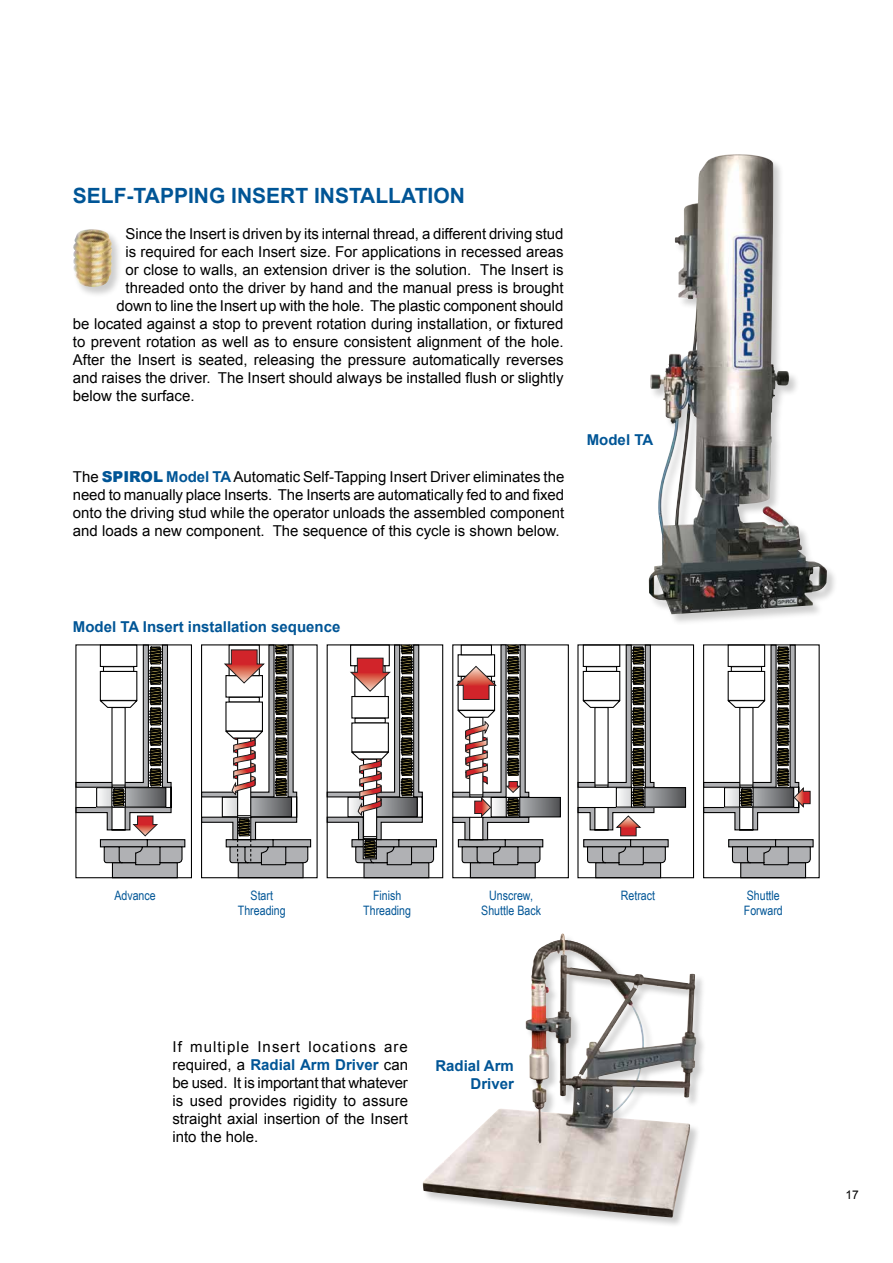
<style>
.page{position:relative;width:893px;height:1263px;background:#fff}
.page>*{position:absolute;margin:0;border:0;box-sizing:border-box;transform-origin:0 0}
.t1{font:700 21px "Arial";color:#005596}
.t2{font:15px/18px "Arial";color:#000;text-align:justify}
.t3{font:700 15px/18px "Arial";color:#005596;text-align:right}
.t4{font:12.9px "Arial Narrow";color:#005596}
.t5{font:12px "Arial";color:#000}
.s1{font-weight:900;color:#005596}
.s2{font-weight:700;color:#005596}
</style>
<div class="page">
<div style="left:423px;top:933px;width:284px;height:295px;background:#000;opacity:.2"></div>
<img style="left:422px;top:933px;width:275px;height:284px">
<svg style="left:75px;top:644px;width:745px;height:234px"></svg>
<div style="left:470px;top:862px;width:66px;height:16px;background:#b0b1b4;border:1px solid #000"></div>
<div style="left:452px;top:644px;width:117px;height:234px;border:1px solid #000"></div>
<svg style="left:544px;top:799px;width:15px;height:16px"></svg>
<div style="left:491px;top:797px;width:70px;height:20px;border:1px solid #000"></div>
<svg style="left:452px;top:644px;width:92px;height:222px"></svg>
<div style="left:648px;top:153px;width:190px;height:472px;background:#000;opacity:.2"></div>
<img style="left:649px;top:158px;width:178px;height:456px">
<div style="left:73px;top:228px;width:50px;height:71px;background:#000;opacity:.2"></div>
<img style="left:73px;top:229px;width:40px;height:60px">
<h1 class="t1" style="left:73px;top:181px;width:393px">SELF-TAPPING INSERT INSTALLATION</h1>
<p class="t2" style="left:126px;top:225px;width:439px">Since the Insert is driven by its internal thread, a different driving stud</p>
<p class="t2" style="left:126px;top:243px;width:439px">is required for each Insert size. For applications in recessed areas</p>
<p class="t2" style="left:126px;top:261px;width:440px">or close to walls, an extension driver is the solution. The Insert is</p>
<p class="t2" style="left:126px;top:279px;width:439px">threaded onto the driver by hand and the manual press is brought</p>
<p class="t2" style="left:117px;top:297px;width:448px">down to line the Insert up with the hole. The plastic component should</p>
<p class="t2" style="left:73px;top:315px;width:492px">be located against a stop to prevent rotation during installation, or fixtured</p>
<p class="t2" style="left:73px;top:333px;width:492px">to prevent rotation as well as to ensure consistent alignment of the hole.</p>
<p class="t2" style="left:73px;top:351px;width:492px">After the Insert is seated, releasing the pressure automatically reverses</p>
<p class="t2" style="left:73px;top:369px;width:492px">and raises the driver. The Insert should always be installed flush or slightly</p>
<p class="t2" style="left:73px;top:387px;width:123px">below the surface.</p>
<p class="t2" style="left:73px;top:468px;width:493px">The <span class="s1">SPIROL</span> <span class="s2">Model TA</span> Automatic Self-Tapping Insert Driver eliminates the need to manually place Inserts. The Inserts are automatically fed to and fixed onto the driving stud while the operator unloads the assembled component and loads a new component. The sequence of this cycle is shown below.</p>
<p class="t3" style="left:587px;top:431px;width:68px">Model TA</p>
<p class="t3" style="left:73px;top:618px;width:269px">Model TA Insert installation sequence</p>
<p class="t4" style="left:114px;top:886px;width:43px">Advance</p>
<p class="t4" style="left:251px;top:886px;width:24px">Start</p>
<p class="t4" style="left:373px;top:886px;width:30px">Finish</p>
<p class="t4" style="left:489px;top:886px;width:45px">Unscrew,</p>
<p class="t4" style="left:621px;top:886px;width:36px">Retract</p>
<p class="t4" style="left:747px;top:886px;width:35px">Shuttle</p>
<p class="t4" style="left:238px;top:901px;width:49px">Threading</p>
<p class="t4" style="left:363px;top:901px;width:49px">Threading</p>
<p class="t4" style="left:481px;top:901px;width:61px">Shuttle Back</p>
<p class="t4" style="left:744px;top:901px;width:40px">Forward</p>
<p class="t2" style="left:172px;top:1038px;width:237px">If multiple Insert locations are required, a <span class="s2">Radial Arm Driver</span> can be used. It is important that whatever is used provides rigidity to assure straight axial insertion of the Insert into the hole.</p>
<p class="t3" style="left:435px;top:1057px;width:80px">Radial Arm<br>Driver</p>
<p class="t5" style="left:845px;top:1187px;width:15px">17</p>
</div>
